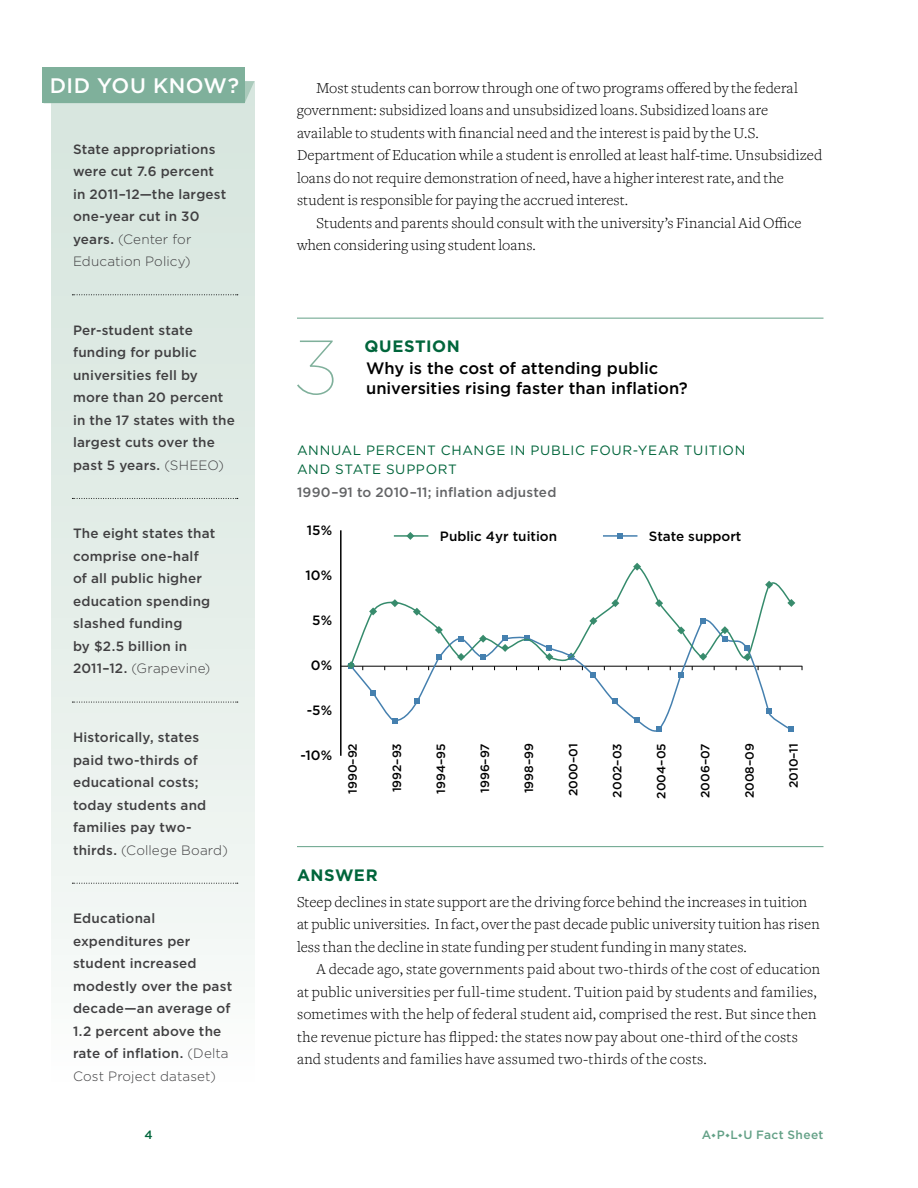
<style>
.page{position:relative;width:918px;height:1188px;background:#fff}
.page>*{position:absolute;margin:0;border:0;box-sizing:border-box;transform-origin:0 0}
.t1{font:100 76.5px "Gotham";color:#7fb09b}
.t2{font:500 21px "Gotham";color:#fff}
.t3{font:500 16.5px/19.5px "Gotham";color:#000}
.t4{font:700 16.5px "Gotham";color:#00653b}
.t5{font:300 15.75px/22.5px "Freight Text";letter-spacing:.01em;color:#000}
.t6{font:500 13.5px/22.5px "Gotham";letter-spacing:.015em;color:#414042}
.t7{font:13.5px/19.5px "Gotham";letter-spacing:.045em;color:#00653b}
.t8{font:500 13.5px "Gotham";color:#000}
.t9{font:500 13.5px "Gotham";letter-spacing:.015em;color:#636466}
.t10{font:500 12px "Gotham";color:#000}
.t11{font:500 12px "Gotham";letter-spacing:.03em;color:#64a187}
.t12{font:500 12px "Gotham";color:#00653b}
.s1{font-weight:300}
</style>
<div class="page">
<div style="left:52px;top:81px;width:202px;height:1013px;background:linear-gradient(to bottom,#d3e3db,#f9fbfa)"></div>
<svg style="left:245px;top:81px;width:9px;height:22px"></svg>
<div style="left:42px;top:68px;width:203px;height:35px;background:#7fb09b"></div>
<hr style="left:297px;top:318px;width:527px;height:1px;background:#64a187">
<hr style="left:297px;top:846px;width:527px;height:1px;background:#64a187">
<hr style="left:340px;top:530px;width:2px;height:226px;background:#000">
<hr style="left:341px;top:666px;width:461px;height:1px;background:#000">
<svg style="left:352px;top:667px;width:436px;height:65px"></svg>
<svg style="left:347px;top:663px;width:8px;height:6px"></svg>
<svg style="left:634px;top:563px;width:7px;height:3px"></svg>
<svg style="left:370px;top:690px;width:6px;height:6px"></svg>
<svg style="left:392px;top:718px;width:6px;height:6px"></svg>
<svg style="left:414px;top:699px;width:6px;height:5px"></svg>
<svg style="left:591px;top:672px;width:5px;height:6px"></svg>
<svg style="left:612px;top:699px;width:6px;height:5px"></svg>
<svg style="left:634px;top:717px;width:5px;height:6px"></svg>
<svg style="left:656px;top:726px;width:6px;height:6px"></svg>
<svg style="left:678px;top:672px;width:6px;height:6px"></svg>
<svg style="left:766px;top:708px;width:5px;height:6px"></svg>
<svg style="left:788px;top:726px;width:6px;height:6px"></svg>
<svg style="left:349px;top:566px;width:444px;height:101px"></svg>
<svg style="left:407px;top:532px;width:7px;height:8px"></svg>
<hr style="left:394px;top:535px;width:34px;height:2px;background:#398c6d">
<svg style="left:617px;top:533px;width:6px;height:6px"></svg>
<hr style="left:603px;top:535px;width:34px;height:2px;background:#4580af">
<svg style="left:72px;top:294px;width:166px;height:1px"></svg>
<svg style="left:72px;top:498px;width:166px;height:1px"></svg>
<svg style="left:72px;top:883px;width:166px;height:1px"></svg>
<svg style="left:72px;top:702px;width:166px;height:1px"></svg>
<h2 class="t2" style="left:50px;top:74px;width:191px">Did you know?</h2>
<p class="t5" style="left:297px;top:76px;width:527px;text-indent:19px">Most students can borrow through one of two programs offered by the federal government: subsidized loans and unsubsidized loans. Subsidized loans are available to students with financial need and the interest is paid by the U.S.<br>Department of Education while a student is enrolled at least half-time. Unsubsidized loans do not require demonstration of need, have a higher interest rate, and the student is responsible for paying the accrued interest.</p>
<p class="t5" style="left:297px;top:211px;width:506px;text-indent:19px">Students and parents should consult with the university’s Financial Aid Office when considering using student loans.</p>
<p class="t6" style="left:73px;top:137px;width:155px">State appropriations were cut 7.6 percent in 2011–12—the largest one-year cut in 30 years. <span class="s1">(Center for<br>Education Policy)</span></p>
<p class="t6" style="left:73px;top:318px;width:163px">Per-student state funding for public universities fell by more than 20 percent in the 17 states with the largest cuts over the past 5 years. <span class="s1">(SHEEO)</span></p>
<p class="t6" style="left:73px;top:522px;width:144px">The eight states that comprise one-half of all public higher education spending slashed funding<br>by $2.5 billion in<br>2011–12. <span class="s1">(Grapevine)</span></p>
<p class="t6" style="left:73px;top:726px;width:156px">H istorically, states paid two-thirds of educational costs; today students and families pay two&shy;thirds. <span class="s1">(College Board)</span></p>
<p class="t6" style="left:73px;top:907px;width:161px">Educational expenditures per student increased modestly over the past decade—an average of<br>1.2 percent above the rate of inflation. <span class="s1">(Delta<br>Cost Project dataset)</span></p>
<h1 class="t1" style="left:296px;top:326px;width:43px">3</h1>
<p class="t4" style="left:365px;top:337px;width:97px">QUESTION</p>
<p class="t3" style="left:366px;top:358px;width:323px">Why is the cost of attending public universities rising faster than inflation?</p>
<p class="t7" style="left:297px;top:440px;width:450px">ANNUAL PERCENT CHANGE IN PUBLIC FOUR-YEAR TUITION<br>AND STATE SUPPORT</p>
<p class="t9" style="left:297px;top:485px;width:261px">1990–91 to 2010–11; inflation adjusted</p>
<p class="t8" style="left:307px;top:523px;width:27px">15%</p>
<p class="t8" style="left:306px;top:568px;width:28px">10%</p>
<p class="t8" style="left:312px;top:613px;width:21px">5%</p>
<p class="t8" style="left:311px;top:658px;width:23px">0%</p>
<p class="t8" style="left:307px;top:703px;width:27px">-5%</p>
<p class="t8" style="left:300px;top:748px;width:33px">-10%</p>
<p class="t10" style="left:346px;top:794px;width:52px;rotate:-90deg">1990–92</p>
<p class="t10" style="left:390px;top:792px;width:51px;rotate:-90deg">1992–93</p>
<p class="t10" style="left:434px;top:794px;width:52px;rotate:-90deg">1994–95</p>
<p class="t10" style="left:478px;top:793px;width:51px;rotate:-90deg">1996–97</p>
<p class="t10" style="left:522px;top:793px;width:52px;rotate:-90deg">1998–99</p>
<p class="t10" style="left:566px;top:796px;width:55px;rotate:-90deg">2000–01</p>
<p class="t10" style="left:610px;top:798px;width:56px;rotate:-90deg">2002–03</p>
<p class="t10" style="left:654px;top:799px;width:57px;rotate:-90deg">2004–05</p>
<p class="t10" style="left:699px;top:798px;width:56px;rotate:-90deg">2006–07</p>
<p class="t10" style="left:743px;top:798px;width:57px;rotate:-90deg">2008–09</p>
<p class="t10" style="left:787px;top:788px;width:46px;rotate:-90deg">2010–11</p>
<p class="t8" style="left:440px;top:528px;width:119px">Public 4yr tuition</p>
<p class="t8" style="left:649px;top:528px;width:94px">State support</p>
<p class="t4" style="left:297px;top:866px;width:82px">ANSWER</p>
<p class="t5" style="left:297px;top:890px;width:524px">Steep declines in state support are the driving force behind the increases in tuition at public universities. In fact, over the past decade public university tuition has risen less than the decline in state funding per student funding in many states.</p>
<p class="t5" style="left:297px;top:958px;width:525px;text-indent:19px">A decade ago, state governments paid about two-thirds of the cost of education at public universities per full-time student. Tuition paid by students and families, sometimes with the help of federal student aid, comprised the rest. But since then the revenue picture has flipped: the states now pay about one-third of the costs and students and families have assumed two-thirds of the costs.</p>
<p class="t12" style="left:144px;top:1128px;width:10px">4</p>
<p class="t11" style="left:702px;top:1128px;width:123px">A P L U Fact Sheet</p>
</div>
